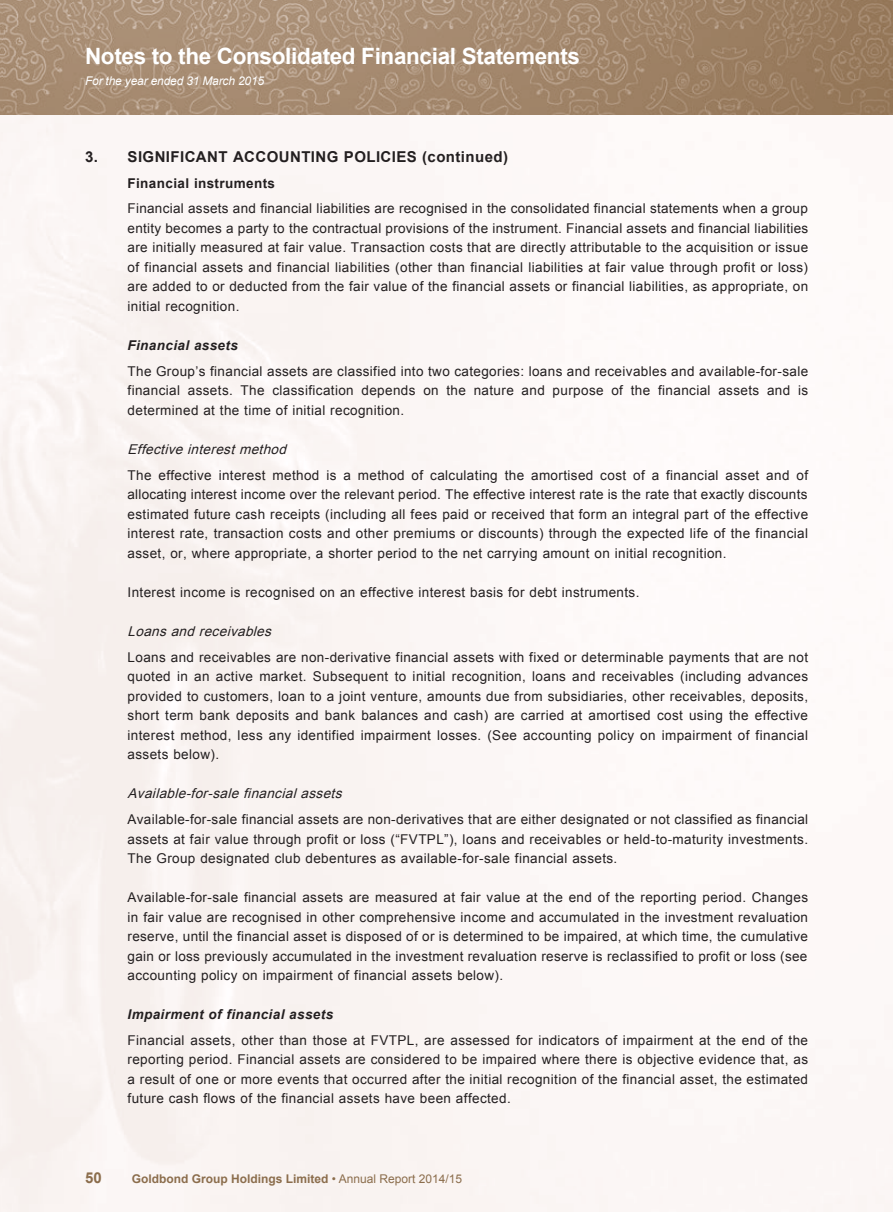
<style>
.page{position:relative;width:893px;height:1212px;background:#fff}
.page>*{position:absolute;margin:0;border:0;box-sizing:border-box;transform-origin:0 0}
.t1{font:700 22.5px "Arial";letter-spacing:-.015em;color:#fff}
.t2{font:700 15px "Arial";letter-spacing:.03em;color:#231f20}
.t3{font:700 15px "Arial";color:#8b6d4c}
.t4{font:13.5px/19.5px "Arial";letter-spacing:.03em;color:#231f20;text-align:justify}
.t5{font:italic 13.5px "Arial";color:#231f20}
.t6{font:italic 700 13.5px "Arial";letter-spacing:.03em;color:#231f20}
.t7{font:700 13.5px "Arial";letter-spacing:.03em;color:#231f20}
.t8{font:700 12px "Arial";color:#8b6d4c}
.t9{font:italic 12px "Arial";letter-spacing:-.015em;color:#fff}
.s1{font-weight:400}
</style>
<div class="page">
<img style="left:0;top:0;width:893px;height:115px">
<h1 class="t1" style="left:85px;top:42px;width:496px">Notes to the Consolidated Financial Statements</h1>
<p class="t9" style="left:85px;top:73px;width:181px">For the year ended 31 March 2015</p>
<p class="t2" style="left:85px;top:147px;width:424px">3. SIGNIFICANT ACCOUNTING POLICIES (continued)</p>
<p class="t7" style="left:128px;top:174px;width:149px">Financial instruments</p>
<p class="t4" style="left:128px;top:199px;width:682px">Financial assets and financial liabilities are recognised in the consolidated financial statements when a group entity becomes a party to the contractual provisions of the instrument. Financial assets and financial liabilities are initially measured at fair value. Transaction costs that are directly attributable to the acquisition or issue of financial assets and financial liabilities (other than financial liabilities at fair value through profit or loss) are added to or deducted from the fair value of the financial assets or financial liabilities, as appropriate, on initial recognition.</p>
<p class="t6" style="left:128px;top:336px;width:112px">Financial assets</p>
<p class="t4" style="left:128px;top:361px;width:682px">The Group’s financial assets are classified into two categories: loans and receivables and available-for-sale financial assets. The classification depends on the nature and purpose of the financial assets and is determined at the time of initial recognition.</p>
<p class="t5" style="left:128px;top:440px;width:165px">Effectiveinterestmethod</p>
<p class="t4" style="left:128px;top:465px;width:682px">The effective interest method is a method of calculating the amortised cost of a financial asset and of allocating interest income over the relevant period. The effective interest rate is the rate that exactly discounts estimated future cash receipts (including all fees paid or received that form an integral part of the effective interest rate, transaction costs and other premiums or discounts) through the expected life of the financial asset, or, where appropriate, a shorter period to the net carrying amount on initial recognition.</p>
<p class="t4" style="left:128px;top:582px;width:513px">Interest income is recognised on an effective interest basis for debt instruments.</p>
<p class="t5" style="left:128px;top:622px;width:150px">Loansandreceivables</p>
<p class="t4" style="left:128px;top:647px;width:682px">Loans and receivables are non-derivative financial assets with fixed or determinable payments that are not quoted in an active market. Subsequent to initial recognition, loans and receivables (including advances provided to customers, loan to a joint venture, amounts due from subsidiaries, other receivables, deposits, short term bank deposits and bank balances and cash) are carried at amortised cost using the effective interest method, less any identified impairment losses. (See accounting policy on impairment of financial assets below).</p>
<p class="t5" style="left:128px;top:784px;width:220px">Available-for-salefinancialassets</p>
<p class="t4" style="left:128px;top:810px;width:682px">Available-for-sale financial assets are non-derivatives that are either designated or not classified as financial assets at fair value through profit or loss (“FVTPL”), loans and receivables or held-to-maturity investments.<br>The Group designated club debentures as available-for-sale financial assets.</p>
<p class="t4" style="left:128px;top:888px;width:682px">Available-for-sale financial assets are measured at fair value at the end of the reporting period. Changes in fair value are recognised in other comprehensive income and accumulated in the investment revaluation reserve, until the financial asset is disposed of or is determined to be impaired, at which time, the cumulative gain or loss previously accumulated in the investment revaluation reserve is reclassified to profit or loss (see accounting policy on impairment of financial assets below).</p>
<p class="t6" style="left:128px;top:1005px;width:207px">Impairment of financial assets</p>
<p class="t4" style="left:128px;top:1030px;width:682px">Financial assets, other than those at FVTPL, are assessed for indicators of impairment at the end of the reporting period. Financial assets are considered to be impaired where there is objective evidence that, as a result of one or more events that occurred after the initial recognition of the financial asset, the estimated future cash flows of the financial assets have been affected.</p>
<p class="t3" style="left:85px;top:1168px;width:18px">50</p>
<p class="t8" style="left:132px;top:1171px;width:332px">Goldbond Group Holdings Limited <span class="s1">• Annual Report 2014/15</span></p>
</div>
